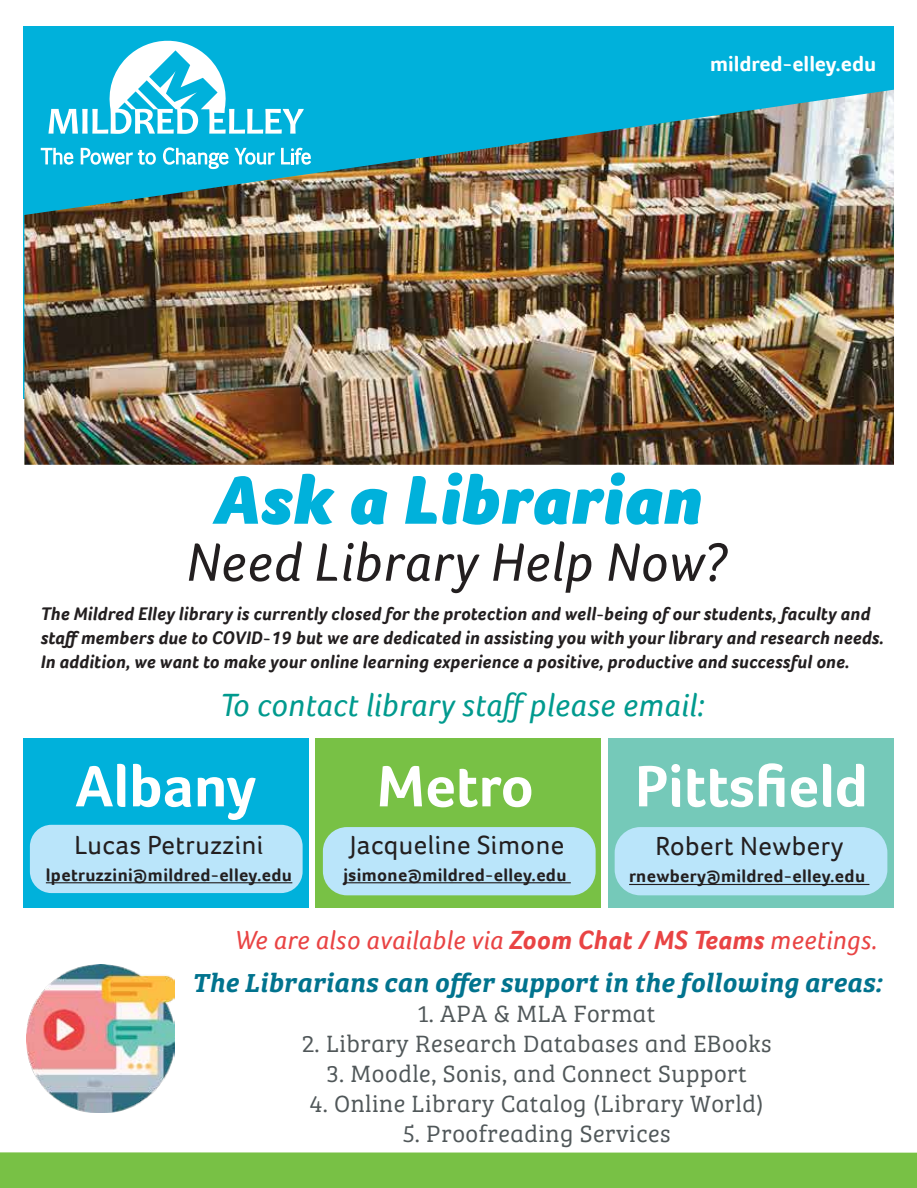
<style>
.page{position:relative;width:917px;height:1188px;background:#fff}
.page>*{position:absolute;margin:0;border:0;box-sizing:border-box;transform-origin:0 0}
.t1{font:italic 900 70.5px "Foco";letter-spacing:.02em;color:#00b1db}
.t2{font:700 60px "Foco";color:#fff}
.t3{font:italic 55.5px "Foco";letter-spacing:.015em;color:#231f20}
.t4{font:italic 33px "Foco";letter-spacing:.015em;color:#009a8e}
.t5{font:italic 27px "Bree Serif Sb";letter-spacing:.01em;color:#01738e}
.t6{font:italic 27px "Foco";letter-spacing:.015em;color:#e94444}
.t7{font:27px "Foco";letter-spacing:.02em;color:#231f20}
.t8{font:24.45px "Bree Serif Lt";letter-spacing:.02em;color:#505759}
.t9{font:700 21.6px "Foco";color:#fff}
.t10{font:italic 700 18.75px/24px "Foco";letter-spacing:.015em;color:#231f20}
.t11{font:700 18px "Foco";letter-spacing:.02em;color:#231f20}
.s1{font-weight:700}
</style>
<div class="page">
<div style="left:23px;top:738px;width:286px;height:170px;background:#00b1db"></div>
<div style="left:315px;top:738px;width:286px;height:170px;background:#78c145"></div>
<div style="left:608px;top:738px;width:285px;height:170px;background:#75c9b9"></div>
<div style="left:30px;top:825px;width:272px;height:68px;background:#bae5fa;border-radius:22px"></div>
<div style="left:323px;top:827px;width:272px;height:68px;background:#bae5fa;border-radius:24px"></div>
<div style="left:614px;top:827px;width:273px;height:68px;background:#bae5fa;border-radius:26px"></div>
<div style="left:0;top:1152px;width:916px;height:36px;background:#78c145"></div>
<div style="left:24px;top:26px;width:869px;height:373px;background:#00b1db"></div>
<img style="left:24px;top:90px;width:869px;height:375px">
<svg style="left:48px;top:41px;width:256px;height:93px"></svg>
<svg style="left:41px;top:148px;width:33px;height:17px"></svg>
<svg style="left:81px;top:148px;width:75px;height:17px"></svg>
<svg style="left:163px;top:147px;width:112px;height:22px"></svg>
<svg style="left:281px;top:148px;width:30px;height:17px"></svg>
<hr style="left:343px;top:882px;width:227px;height:1px;background:#231f20">
<hr style="left:46px;top:882px;width:246px;height:1px;background:#231f20">
<img style="left:27px;top:965px;width:148px;height:148px">
<hr style="left:629px;top:884px;width:240px;height:1px;background:#231f20">
<p class="t9" style="left:710px;top:50px;width:167px">mildred-elley.edu</p>
<h1 class="t1" style="left:213px;top:459px;width:489px">Ask a Librarian</h1>
<h3 class="t3" style="left:186px;top:525px;width:542px">Need Library Help Now?</h3>
<p class="t10" style="left:41px;top:602px;width:844px">The Mildred Elley library is currently closed for the protection and well-being of our students, faculty and staff members due to COVID-19 but we are dedicated in assisting you with your library and research needs.<br>In addition, we want to make your online learning experience a positive, productive and successful one.</p>
<h3 class="t4" style="left:220px;top:683px;width:485px">To contact library staff please email:</h3>
<h2 class="t2" style="left:75px;top:746px;width:182px">Albany</h2>
<h2 class="t2" style="left:376px;top:746px;width:159px">Metro</h2>
<h2 class="t2" style="left:635px;top:746px;width:234px">Pittsfield</h2>
<h3 class="t7" style="left:349px;top:827px;width:216px">Jacqueline Simone</h3>
<p class="t11" style="left:343px;top:863px;width:224px">jsimone@mildred-elley.edu</p>
<h3 class="t7" style="left:74px;top:827px;width:190px">Lucas Petruzzini</h3>
<p class="t11" style="left:46px;top:863px;width:247px">lpetruzzini@mildred-elley.edu</p>
<h3 class="t7" style="left:655px;top:828px;width:190px">Robert Newbery</h3>
<p class="t11" style="left:629px;top:864px;width:237px">rnewbery@mildred-elley.edu</p>
<h3 class="t6" style="left:235px;top:922px;width:644px">We are also available via <span class="s1">Zoom Chat / MS Teams</span> meetings.</h3>
<h3 class="t5" style="left:192px;top:962px;width:691px">The Librarians can offer support in the following areas:</h3>
<h3 class="t8" style="left:418px;top:996px;width:239px">1. APA &amp; MLA Format</h3>
<h3 class="t8" style="left:302px;top:1026px;width:471px">2. Library Research Databases and EBooks</h3>
<h3 class="t8" style="left:327px;top:1056px;width:421px">3. Moodle, Sonis, and Connect Support</h3>
<h3 class="t8" style="left:310px;top:1086px;width:455px">4. Online Library Catalog (Library World)</h3>
<h3 class="t8" style="left:403px;top:1116px;width:269px">5. Proofreading Services</h3>
</div>
